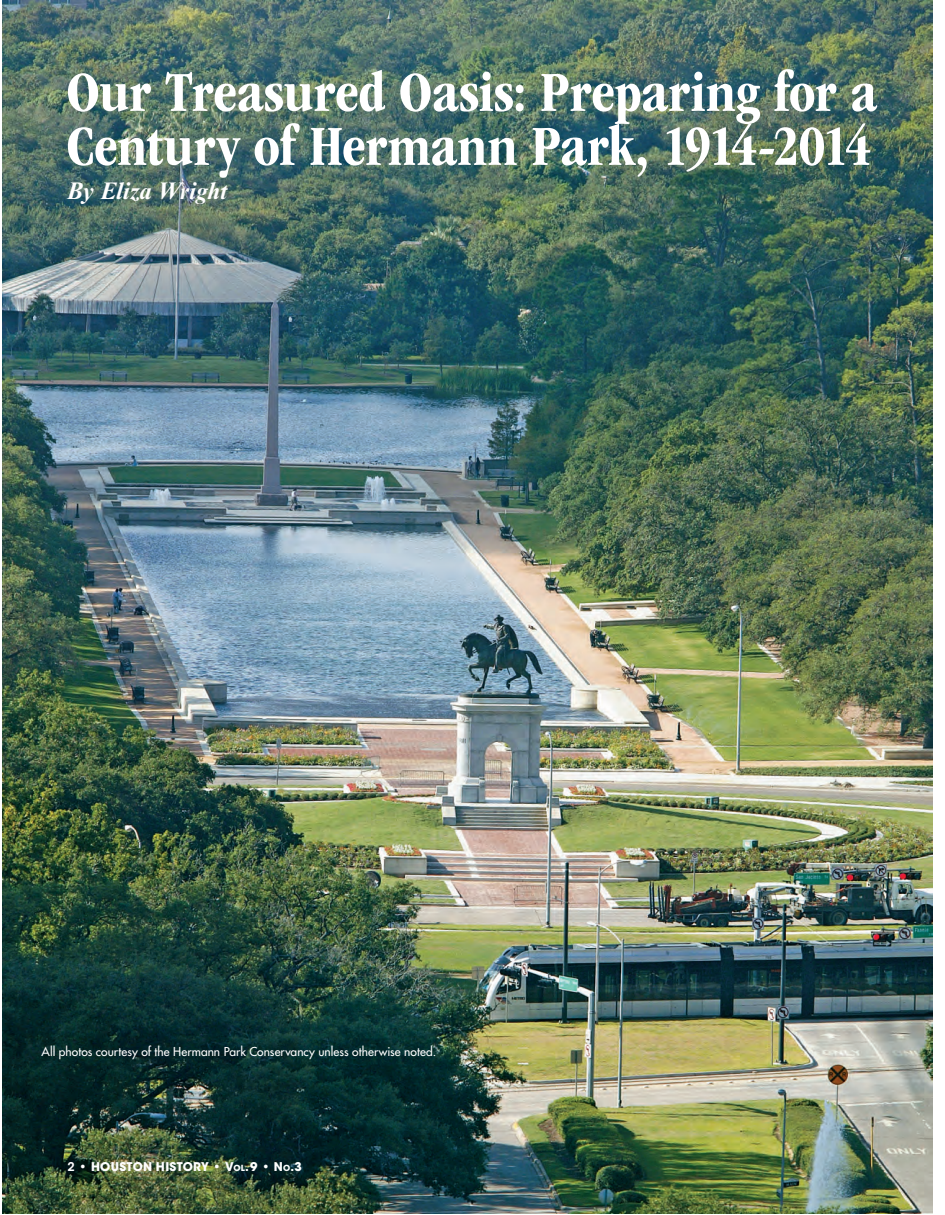
<style>
.page{position:relative;width:945px;height:1215px;background:#fff}
.page>*{position:absolute;margin:0;border:0;box-sizing:border-box;transform-origin:0 0}
.t1{font:700 condensed 58.5px/54px "ITC Garamond Std";letter-spacing:-.005em;color:#fff}
.t2{font:italic 700 24px "Times New Roman MT Std";letter-spacing:-.01em;color:#fff}
.t3{font:500 12px "Futura Std";letter-spacing:.005em;color:#fff}
.t4{font:700 12px "ITC Avant Garde Std";letter-spacing:.025em;color:#fff}
.s1{font-weight:600}
.s2{font-style:inherit}
.s3{font-size:8.4px}
</style>
<div class="page">
<img style="left:3px;top:1px;width:930px;height:1213px">
<h1 class="t1" style="left:66px;top:65px;width:812px">Our Treasured Oasis: Preparing for a<br>Century of Hermann Park, 1914-2014</h1>
<h2 class="t2" style="left:66px;top:177px;width:163px">By Eliza Wright</h2>
<p class="t3" style="left:42px;top:1044px;width:396px">All photos courtesy of the Hermann Park Conservancy unless otherwise noted.</p>
<p class="t4" style="left:68px;top:1159px;width:236px"><span class="s1">2</span> • HOUSTON HISTORY • <span class="s2">V</span><span class="s3">ol</span><span class="s2">.</span>9 • <span class="s2">N</span><span class="s3">o</span><span class="s2">.3</span></p>
</div>
